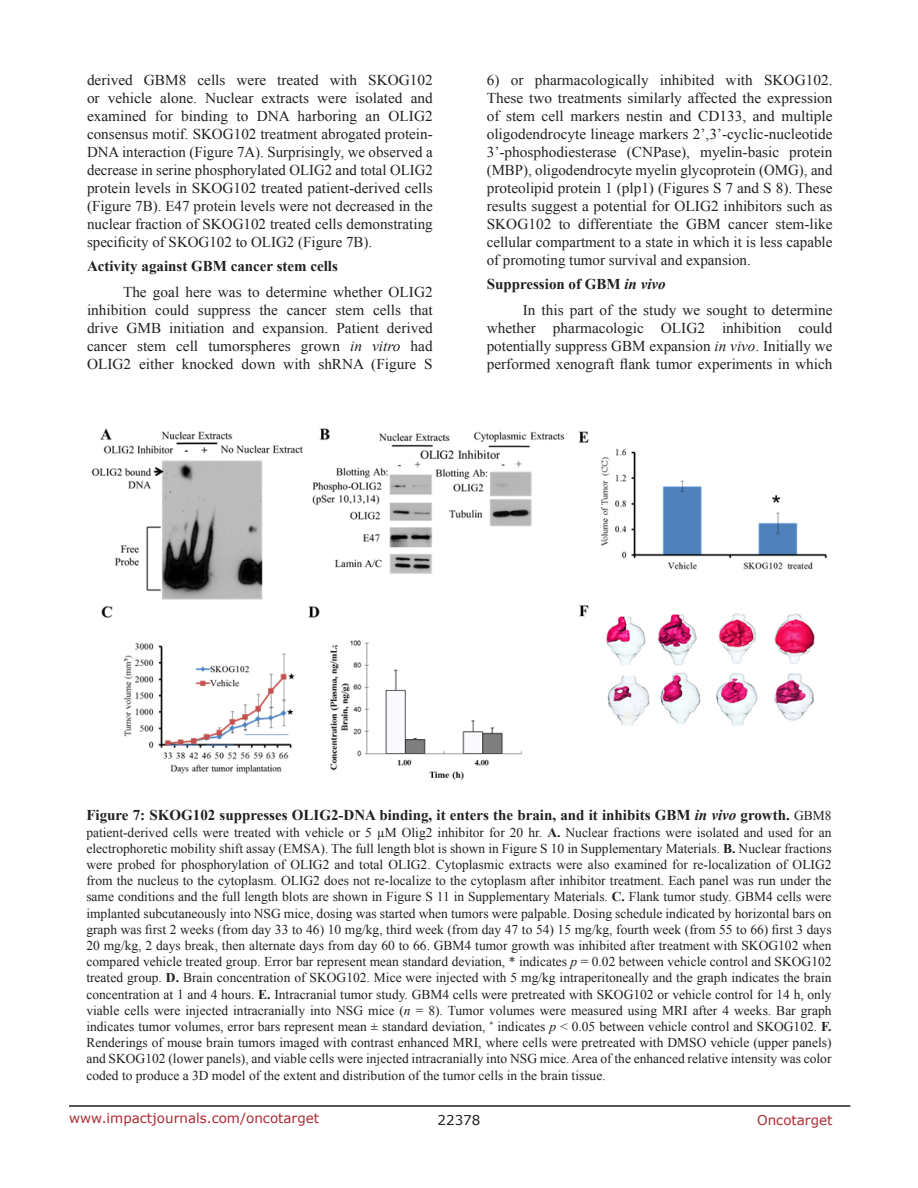
<style>
.page{position:relative;width:918px;height:1188px;background:#fff}
.page>*{position:absolute;margin:0;border:0;box-sizing:border-box;transform-origin:0 0}
.BodyText{font:15px/18px "Times New Roman";color:#221f22;text-align:justify}
.FigureText{font:700 15px "Times New Roman";color:#221f22}
.SubSubHeading{font:700 15px "Times New Roman";color:#221f22}
.FigureText-2{font:13.5px/16.2px "Times New Roman";color:#221f22;text-align:justify}
.t1{font:13.5px "Verdana";color:#ac2b31}
.t2{font:13.5px "Verdana";color:#221f22}
.s1{font-style:italic}
.s2{font-weight:400;font-size:13.5px}
.s3{font-weight:700}
</style>
<div class="page">
<hr style="left:69px;top:1105px;width:781px;height:2px;background:#231f20">
<img style="left:91px;top:428px;width:736px;height:352px">
<p class="BodyText" style="left:87px;top:71px;width:347px">derived GBM8 cells were treated with SKOG102 or vehicle alone. Nuclear extracts were isolated and examined for binding to DNA harboring an OLIG2 consensus motif. SKOG102 treatment abrogated protein-DNA interaction (Figure 7A). Surprisingly, we observed a decrease in serine phosphorylated OLIG2 and total OLIG2 protein levels in SKOG102 treated patient-derived cells (Figure 7B). E47 protein levels were not decreased in the nuclear fraction of SKOG102 treated cells demonstrating specificity of SKOG102 to OLIG2 (Figure 7B).</p>
<p class="SubSubHeading" style="left:87px;top:256px;width:252px">Activity against GBM cancer stem cells</p>
<p class="BodyText" style="left:87px;top:283px;width:347px;text-indent:36px">The goal here was to determine whether OLIG2 inhibition could suppress the cancer stem cells that drive GMB initiation and expansion. Patient derived cancer stem cell tumorspheres grown <span class="s1">in vitro</span> had OLIG2 either knocked down with shRNA (Figure S</p>
<p class="BodyText" style="left:487px;top:71px;width:347px">6) or pharmacologically inhibited with SKOG102.<br>These two treatments similarly affected the expression of stem cell markers nestin and CD133, and multiple oligodendrocyte lineage markers 2’,3’-cyclic-nucleotide 3’-phosphodiesterase (CNPase), myelin-basic protein (MBP), oligodendrocyte myelin glycoprotein (OMG), and proteolipid protein 1 (plp1) (Figures S 7 and S 8). These results suggest a potential for OLIG2 inhibitors such as SKOG102 to differentiate the GBM cancer stem-like cellular compartment to a state in which it is less capable of promoting tumor survival and expansion.</p>
<p class="SubSubHeading" style="left:487px;top:274px;width:180px">Suppression of GBM <span class="s1">in vivo</span></p>
<p class="BodyText" style="left:487px;top:301px;width:347px;text-indent:36px">In this part of the study we sought to determine whether pharmacologic OLIG2 inhibition could potentially suppress GBM expansion <span class="s1">in vivo</span>. Initially we performed xenograft flank tumor experiments in which</p>
<p class="FigureText" style="left:86px;top:805px;width:747px">Figure 7: SKOG102 suppresses OLIG2-DNA binding, it enters the brain, and it inhibits GBM <span class="s1">in vivo</span> growth. <span class="s2">GBM8</span></p>
<p class="FigureText-2" style="left:86px;top:824px;width:747px">patient-derived cells were treated with vehicle or 5 µM Olig2 inhibitor for 20 hr. <span class="s3">A.</span> Nuclear fractions were isolated and used for an electrophoretic mobility shift assay (EMSA). The full length blot is shown in Figure S 10 in Supplementary Materials. <span class="s3">B.</span> Nuclear fractions were probed for phosphorylation of OLIG2 and total OLIG2. Cytoplasmic extracts were also examined for re-localization of OLIG2 from the nucleus to the cytoplasm. OLIG2 does not re-localize to the cytoplasm after inhibitor treatment. Each panel was run under the same conditions and the full length blots are shown in Figure S 11 in Supplementary Materials. <span class="s3">C.</span> Flank tumor study. GBM4 cells were implanted subcutaneously into NSG mice, dosing was started when tumors were palpable. Dosing schedule indicated by horizontal bars on graph was first 2 weeks (from day 33 to 46) 10 mg/kg, third week (from day 47 to 54) 15 mg/kg, fourth week (from 55 to 66) first 3 days 20 mg/kg, 2 days break, then alternate days from day 60 to 66. GBM4 tumor growth was inhibited after treatment with SKOG102 when compared vehicle treated group. Error bar represent mean standard deviation, * indicates <span class="s1">p</span> = 0.02 between vehicle control and SKOG102 treated group. <span class="s3">D.</span> Brain concentration of SKOG102. Mice were injected with 5 mg/kg intraperitoneally and the graph indicates the brain concentration at 1 and 4 hours. <span class="s3">E.</span> Intracranial tumor study. GBM4 cells were pretreated with SKOG102 or vehicle control for 14 h, only viable cells were injected intracranially into NSG mice (<span class="s1">n</span> = 8). Tumor volumes were measured using MRI after 4 weeks. Bar graph indicates tumor volumes, error bars represent mean ± standard deviation, <sup>*</sup> indicates <span class="s1">p</span> &lt; 0.05 between vehicle control and SKOG102. <span class="s3">F.<br></span>Renderings of mouse brain tumors imaged with contrast enhanced MRI, where cells were pretreated with DMSO vehicle (upper panels) and SKOG102 (lower panels), and viable cells were injected intracranially into NSG mice. Area of the enhanced relative intensity was color coded to produce a 3D model of the extent and distribution of the tumor cells in the brain tissue.</p>
<p class="t1" style="left:69px;top:1109px;width:252px">www.impactjournals.com/oncotarget</p>
<p class="t2" style="left:438px;top:1111px;width:44px">22378</p>
<p class="t1" style="left:757px;top:1111px;width:77px">Oncotarget</p>
</div>
